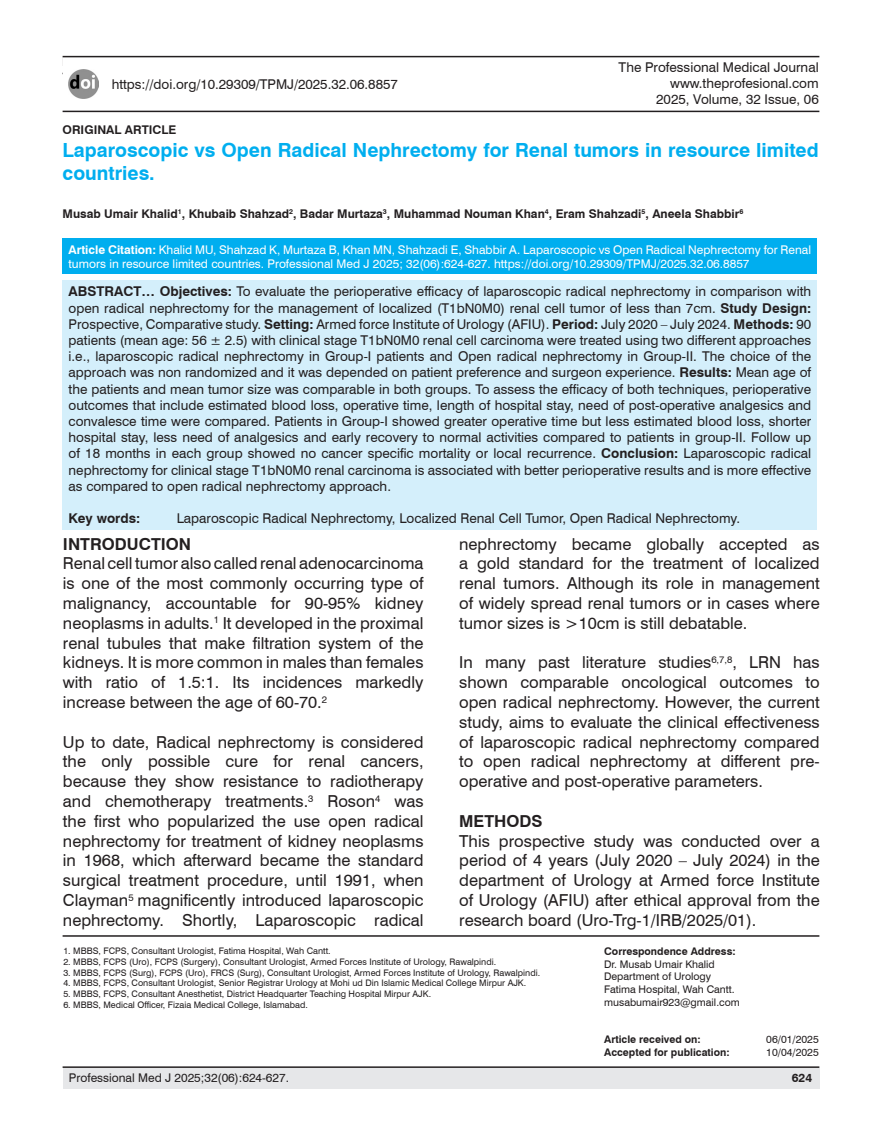
<style>
.page{position:relative;width:882px;height:1145px;background:#fff}
.page>*{position:absolute;margin:0;border:0;box-sizing:border-box;transform-origin:0 0}
.t1{font:700 19.5px/23.4px "Swiss 721 BT";color:#00aeef}
.t2{font:16.5px/19.8px "Swiss 721 BT";color:#231f20;text-align:justify}
.t3{font:700 16.5px "Swiss 721 BT";color:#231f20}
.t4{font:13.5px/16.2px "Swiss 721 BT";color:#231f20;text-align:justify}
.t5{font:700 13.5px "Swiss 721 BT";color:#231f20}
.t6{font:12px/14.4px "Swiss 721 BT";color:#fff}
.t7{font:700 12px "Swiss 721 BT";color:#231f20}
.t8{font:12px "Swiss 721 BT";color:#231f20}
.No_Spacing{font:10.5px "Swiss 721 BT";color:#231f20}
.No_Spacing-2{font:700 10.5px "Swiss 721 BT";color:#231f20}
.t9{font:9px "Swiss 721 BT";color:#231f20}
.s1{font-weight:700}
</style>
<div class="page">
<div style="left:63px;top:1068px;width:756px;height:20px;background:#e6e7e9"></div>
<hr style="left:63px;top:1066px;width:756px;height:2px;background:#231f20">
<hr style="left:63px;top:56px;width:756px;height:1px;background:#231f20">
<hr style="left:63px;top:111px;width:756px;height:1px;background:#231f20">
<hr style="left:63px;top:935px;width:756px;height:1px;background:#231f20">
<div style="left:63px;top:239px;width:753px;height:35px;background:#00aeef"></div>
<div style="left:63px;top:280px;width:753px;height:249px;background:#d4effb"></div>
<img style="left:68px;top:69px;width:30px;height:30px">
<p class="t4" style="left:112px;top:76px;width:287px">https://doi.org/10.29309/TPMJ/2025.32.06.8857</p>
<p class="t4" style="left:618px;top:58px;width:201px">The Professional Medical Journal</p>
<p class="t4" style="left:670px;top:75px;width:150px">www.theprofesional.com</p>
<p class="t4" style="left:656px;top:91px;width:164px">2025, Volume, 32 Issue, 06</p>
<p class="t7" style="left:63px;top:121px;width:115px">ORIGINAL ARTICLE</p>
<p class="t1" style="left:63px;top:138px;width:757px">Laparoscopic vs Open Radical Nephrectomy for Renal tumors in resource limited countries.</p>
<p class="t7" style="left:63px;top:206px;width:682px">Musab Umair Khalid<sup>1</sup>, Khubaib Shahzad<sup>2</sup>, Badar Murtaza<sup>3</sup>, Muhammad Nouman Khan<sup>4</sup>, Eram Shahzadi<sup>5</sup>, Aneela Shabbir<sup>6</sup></p>
<p class="t6" style="left:69px;top:242px;width:743px"><span class="s1">Article Citation:</span> Khalid MU, Shahzad K, Murtaza B, Khan MN, Shahzadi E, Shabbir A. Laparoscopic vs Open Radical Nephrectomy for Renal tumors in resource limited countries. Professional Med J 2025; 32(06):624-627. https://doi.org/10.29309/TPMJ/2025.32.06.8857</p>
<p class="t4" style="left:69px;top:283px;width:743px"><span class="s1">ABSTRACT… Objectives:</span> To evaluate the perioperative efficacy of laparoscopic radical nephrectomy in comparison with open radical nephrectomy for the management of localized (T1bN0M0) renal cell tumor of less than 7cm. <span class="s1">Study Design:<br></span>Prospective, Comparative study. <span class="s1">Setting:</span> Armed force Institute of Urology (AFIU). <span class="s1">Period:</span> July 2020 – July 2024. <span class="s1">Methods:</span> 90 patients (mean age: 56 ± 2.5) with clinical stage T1bN0M0 renal cell carcinoma were treated using two different approaches i.e., laparoscopic radical nephrectomy in Group-I patients and Open radical nephrectomy in Group-II. The choice of the approach was non randomized and it was depended on patient preference and surgeon experience. <span class="s1">Results:</span> Mean age of the patients and mean tumor size was comparable in both groups. To assess the efficacy of both techniques, perioperative outcomes that include estimated blood loss, operative time, length of hospital stay, need of post-operative analgesics and convalesce time were compared. Patients in Group-I showed greater operative time but less estimated blood loss, shorter hospital stay, less need of analgesics and early recovery to normal activities compared to patients in group-II. Follow up of 18 months in each group showed no cancer specific mortality or local recurrence. <span class="s1">Conclusion:</span> Laparoscopic radical nephrectomy for clinical stage T1bN0M0 renal carcinoma is associated with better perioperative results and is more effective as compared to open radical nephrectomy approach.</p>
<p class="t5" style="left:69px;top:509px;width:73px">Key words:</p>
<p class="t4" style="left:177px;top:510px;width:564px">Laparoscopic Radical Nephrectomy, Localized Renal Cell Tumor, Open Radical Nephrectomy.</p>
<p class="t3" style="left:63px;top:532px;width:130px">INTRODUCTION</p>
<p class="t2" style="left:63px;top:553px;width:362px">Renal cell tumor also called renal adenocarcinoma is one of the most commonly occurring type of malignancy, accountable for 90-95% kidney neoplasms in adults.<sup>1</sup> It developed in the proximal renal tubules that make filtration system of the kidneys. It is more common in males than females with ratio of 1.5:1. Its incidences markedly increase between the age of 60-70.<sup>2</sup></p>
<p class="t2" style="left:63px;top:731px;width:362px">Up to date, Radical nephrectomy is considered the only possible cure for renal cancers, because they show resistance to radiotherapy and chemotherapy treatments.<sup>3</sup> Roson<sup>4</sup> was the first who popularized the use open radical nephrectomy for treatment of kidney neoplasms in 1968, which afterward became the standard surgical treatment procedure, until 1991, when Clayman<sup>5</sup> magnificently introduced laparoscopic nephrectomy. Shortly, Laparoscopic radical</p>
<p class="t2" style="left:459px;top:533px;width:362px">nephrectomy became globally accepted as a gold standard for the treatment of localized renal tumors. Although its role in management of widely spread renal tumors or in cases where tumor sizes is &gt;10cm is still debatable.</p>
<p class="t2" style="left:459px;top:652px;width:362px">In many past literature studies<sup>6,7,8</sup>, LRN has shown comparable oncological outcomes to open radical nephrectomy. However, the current study, aims to evaluate the clinical effectiveness of laparoscopic radical nephrectomy compared to open radical nephrectomy at different pre&shy;operative and post-operative parameters.</p>
<p class="t3" style="left:459px;top:809px;width:85px">METHODS</p>
<p class="t2" style="left:459px;top:830px;width:362px">This prospective study was conducted over a period of 4 years (July 2020 – July 2024) in the department of Urology at Armed force Institute of Urology (AFIU) after ethical approval from the research board (Uro-Trg-1/IRB/2025/01).</p>
<p class="t9" style="left:63px;top:944px;width:269px">1. MBBS, FCPS, Consultant Urologist, Fatima Hospital, Wah Cantt.</p>
<p class="t9" style="left:63px;top:955px;width:434px">2. MBBS, FCPS (Uro), FCPS (Surgery), Consultant Urologist, Armed Forces Institute of Urology, Rawalpindi.</p>
<p class="t9" style="left:63px;top:966px;width:478px">3. MBBS, FCPS (Surg), FCPS (Uro), FRCS (Surg), Consultant Urologist, Armed Forces Institute of Urology, Rawalpindi.</p>
<p class="t9" style="left:63px;top:977px;width:464px">4. MBBS, FCPS, Consultant Urologist, Senior Registrar Urology at Mohi ud Din Islamic Medical College Mirpur AJK.</p>
<p class="t9" style="left:63px;top:987px;width:369px">5. MBBS, FCPS, Consultant Anesthetist, District Headquarter Teaching Hospital Mirpur AJK.</p>
<p class="t9" style="left:63px;top:998px;width:246px">6. MBBS, Medical Officer, Fizaia Medical College, Islamabad.</p>
<p class="No_Spacing-2" style="left:604px;top:944px;width:133px">Correspondence Address:</p>
<p class="No_Spacing" style="left:604px;top:956px;width:112px">Dr. Musab Umair Khalid</p>
<p class="No_Spacing" style="left:604px;top:969px;width:108px">Department of Urology</p>
<p class="No_Spacing" style="left:604px;top:982px;width:132px">Fatima Hospital, Wah Cantt.</p>
<p class="No_Spacing" style="left:604px;top:994px;width:137px">musabumair923@gmail.com</p>
<p class="No_Spacing-2" style="left:604px;top:1032px;width:98px">Article received on:</p>
<p class="No_Spacing" style="left:766px;top:1032px;width:54px">06/01/2025</p>
<p class="No_Spacing-2" style="left:604px;top:1045px;width:127px">Accepted for publication:</p>
<p class="No_Spacing" style="left:766px;top:1045px;width:54px">10/04/2025</p>
<p class="t8" style="left:69px;top:1069px;width:221px">Professional Med J 2025;32(06):624-627.</p>
<p class="t7" style="left:791px;top:1069px;width:22px">624</p>
</div>
